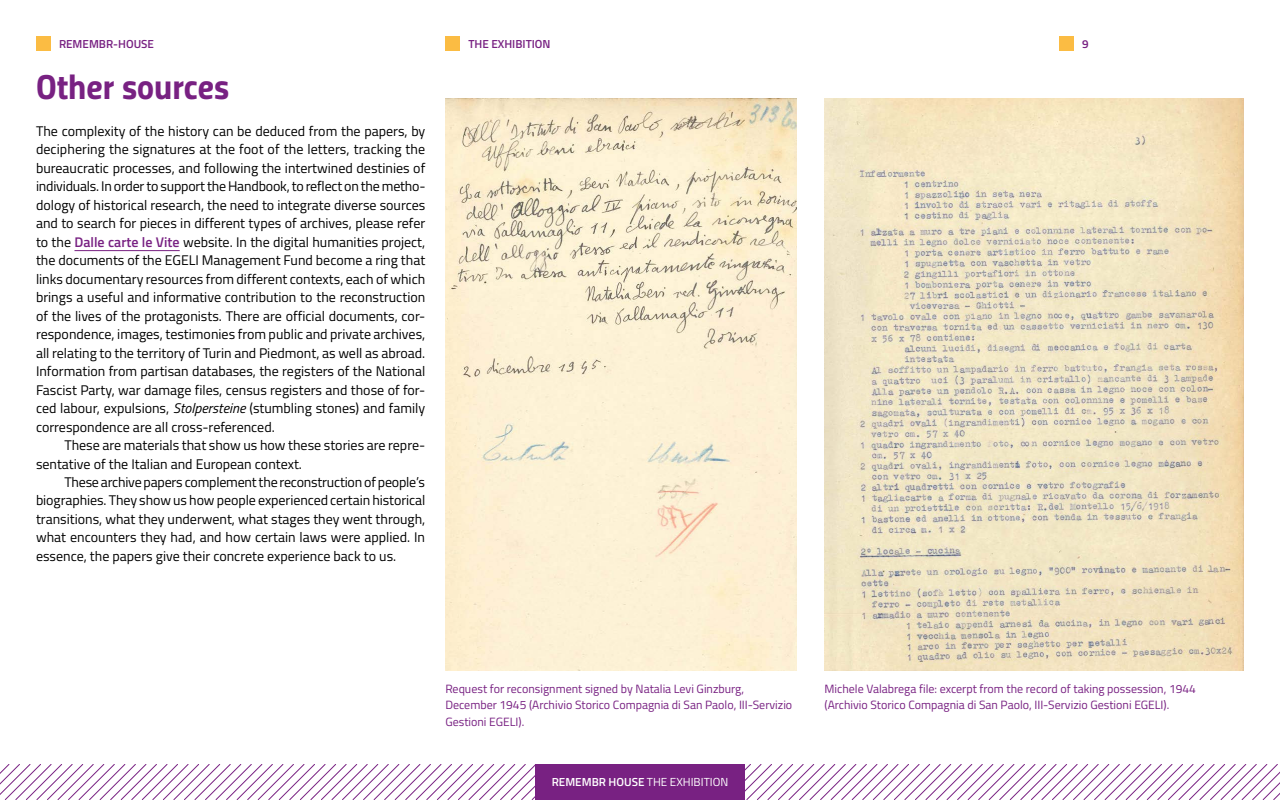
<style>
.page{position:relative;width:1280px;height:800px;background:#fff}
.page>*{position:absolute;margin:0;border:0;box-sizing:border-box;transform-origin:0 0}
.t1{font:35px "Titillium Bold Upright";color:#782182}
.t2{font:14px/18.5px "Titillium";color:#000;text-align:justify}
.t3{font:12px/16.5px "Titillium";color:#782182}
.t4{font:600 11.7px "Titillium";color:#782182}
.t5{font:11.7px "Titillium";color:#fff}
.s1{font-weight:600;color:#782182}
.s2{font-style:italic}
.s3{font-weight:600}
</style>
<div class="page">
<svg style="left:745px;top:764px;width:535px;height:36px"></svg>
<svg style="left:0;top:764px;width:535px;height:36px"></svg>
<div style="left:1059px;top:36px;width:15px;height:15px;background:#fbbc43"></div>
<div style="left:535px;top:764px;width:210px;height:36px;background:#782182"></div>
<div style="left:36px;top:36px;width:15px;height:15px;background:#fbbc43"></div>
<div style="left:445px;top:36px;width:15px;height:15px;background:#fbbc43"></div>
<img style="left:445px;top:98px;width:352px;height:573px">
<img style="left:825px;top:98px;width:419px;height:573px">
<hr style="left:74px;top:250px;width:106px;height:1px;background:#782182">
<p class="t4" style="left:59px;top:35px;width:97px">REMEMBR-HOUSE</p>
<p class="t4" style="left:468px;top:35px;width:84px">THE EXHIBITION</p>
<h1 class="t1" style="left:36px;top:59px;width:195px">Other sources</h1>
<p class="t2" style="left:36px;top:121px;width:391px">The complexity of the history can be deduced from the papers, by deciphering the signatures at the foot of the letters, tracking the bureaucratic processes, and following the intertwined destinies of individuals. In order to support the Handbook, to reflect on the metho&shy;dology of historical research, the need to integrate diverse sources and to search for pieces in different types of archives, please refer to the <span class="s1">Dalle carte le Vite</span> website. In the digital humanities project, the documents of the EGELI Management Fund become a ring that links documentary resources from different contexts, each of which brings a useful and informative contribution to the reconstruction of the lives of the protagonists. There are official documents, cor&shy;respondence, images, testimonies from public and private archives, all relating to the territory of Turin and Piedmont, as well as abroad.<br>Information from partisan databases, the registers of the National Fascist Party, war damage files, census registers and those of for&shy;ced labour, expulsions, <span class="s2">Stolpersteine</span> (stumbling stones) and family correspondence are all cross-referenced.</p>
<p class="t2" style="left:36px;top:435px;width:391px;text-indent:28px">These are materials that show us how these stories are repre&shy;sentative of the Italian and European context.</p>
<p class="t2" style="left:36px;top:472px;width:391px;text-indent:28px">These archive papers complement the reconstruction of people’s biographies. They show us how people experienced certain historical transitions, what they underwent, what stages they went through, what encounters they had, and how certain laws were applied. In essence, the papers give their concrete experience back to us.</p>
<p class="t4" style="left:1082px;top:35px;width:8px">9</p>
<p class="t3" style="left:445px;top:680px;width:348px">Request for reconsignment signed by Natalia Levi Ginzburg,<br>December 1945 (Archivio Storico Compagnia di San Paolo, III-Servizio<br>Gestioni EGELI).</p>
<p class="t3" style="left:825px;top:680px;width:373px">Michele Valabrega file: excerpt from the record of taking possession, 1944 (Archivio Storico Compagnia di San Paolo, III-Servizio Gestioni EGELI).</p>
<p class="t5" style="left:552px;top:774px;width:178px"><span class="s3">REMEMBR HOUSE</span> THE EXHIBITION</p>
</div>
